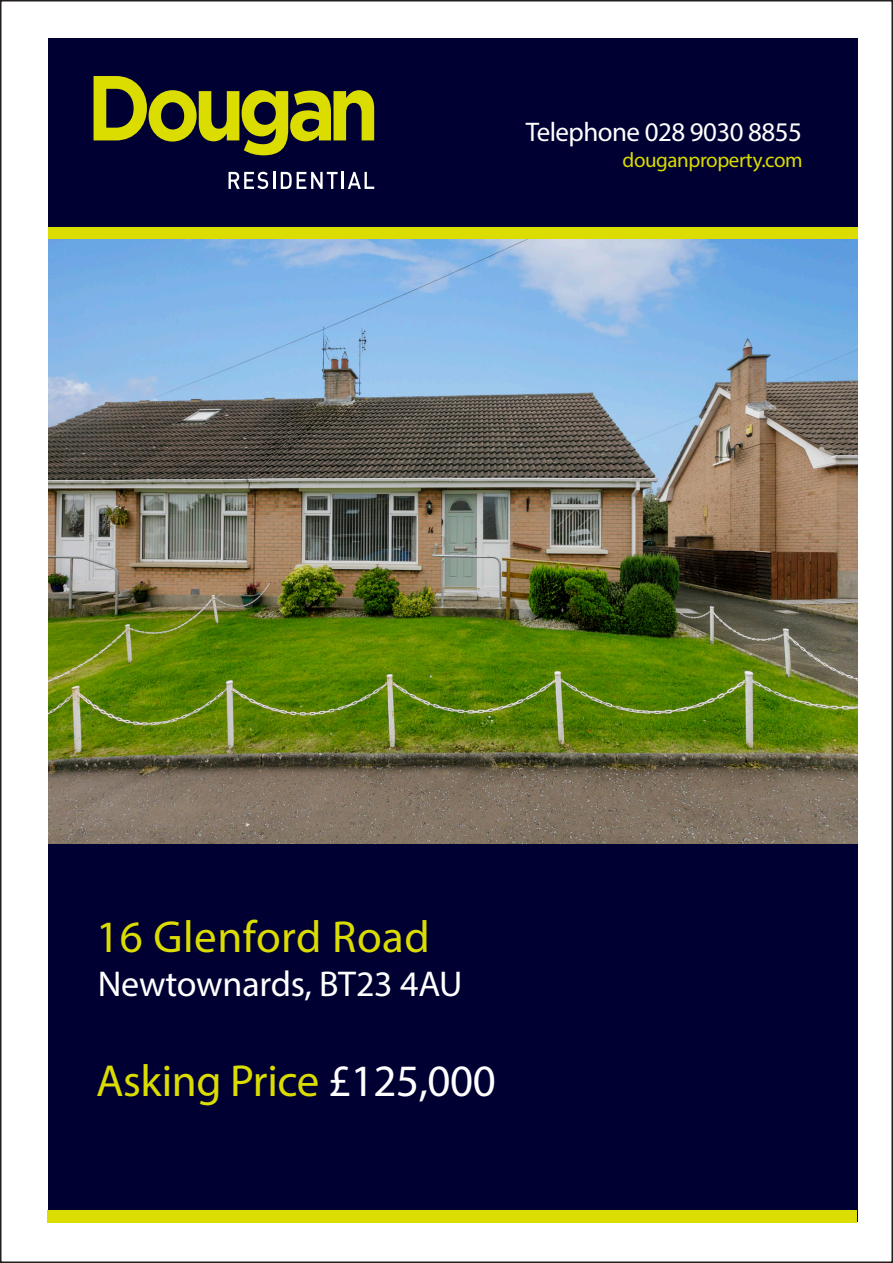
<style>
.page{position:relative;width:893px;height:1263px;background:#fff}
.page>*{position:absolute;margin:0;border:0;box-sizing:border-box;transform-origin:0 0}
.t1{font:45px "Myriad Pro";letter-spacing:-.005em;color:#dbdc00}
.t2{font:36px "Myriad Pro";letter-spacing:-.005em;color:#fff}
.t3{font:27px "Myriad Pro";letter-spacing:-.02em;color:#fff}
.t4{font:21px "Myriad Pro";letter-spacing:-.02em;color:#dbdc00}
.s1{color:#fff}
</style>
<div class="page">
<div style="left:48px;top:38px;width:809px;height:189px;background:#003"></div>
<svg style="left:94px;top:76px;width:280px;height:79px"></svg>
<svg style="left:229px;top:172px;width:46px;height:17px"></svg>
<svg style="left:281px;top:172px;width:93px;height:17px"></svg>
<div style="left:48px;top:227px;width:809px;height:12px;background:#dbdc00"></div>
<img style="left:48px;top:239px;width:809px;height:606px">
<div style="left:48px;top:845px;width:809px;height:377px;background:#003"></div>
<div style="left:48px;top:1210px;width:809px;height:12px;background:#dbdc00"></div>
<p class="t3" style="left:526px;top:116px;width:278px">Telephone 028 9030 8855</p>
<p class="t4" style="left:623px;top:147px;width:182px">douganproperty.com</p>
<p class="t1" style="left:96px;top:909px;width:335px">16 Glenford Road</p>
<p class="t2" style="left:98px;top:961px;width:366px">Newtownards, BT23 4AU</p>
<p class="t1" style="left:96px;top:1053px;width:401px">Asking Price <span class="s1">£125,000</span></p>
</div>
